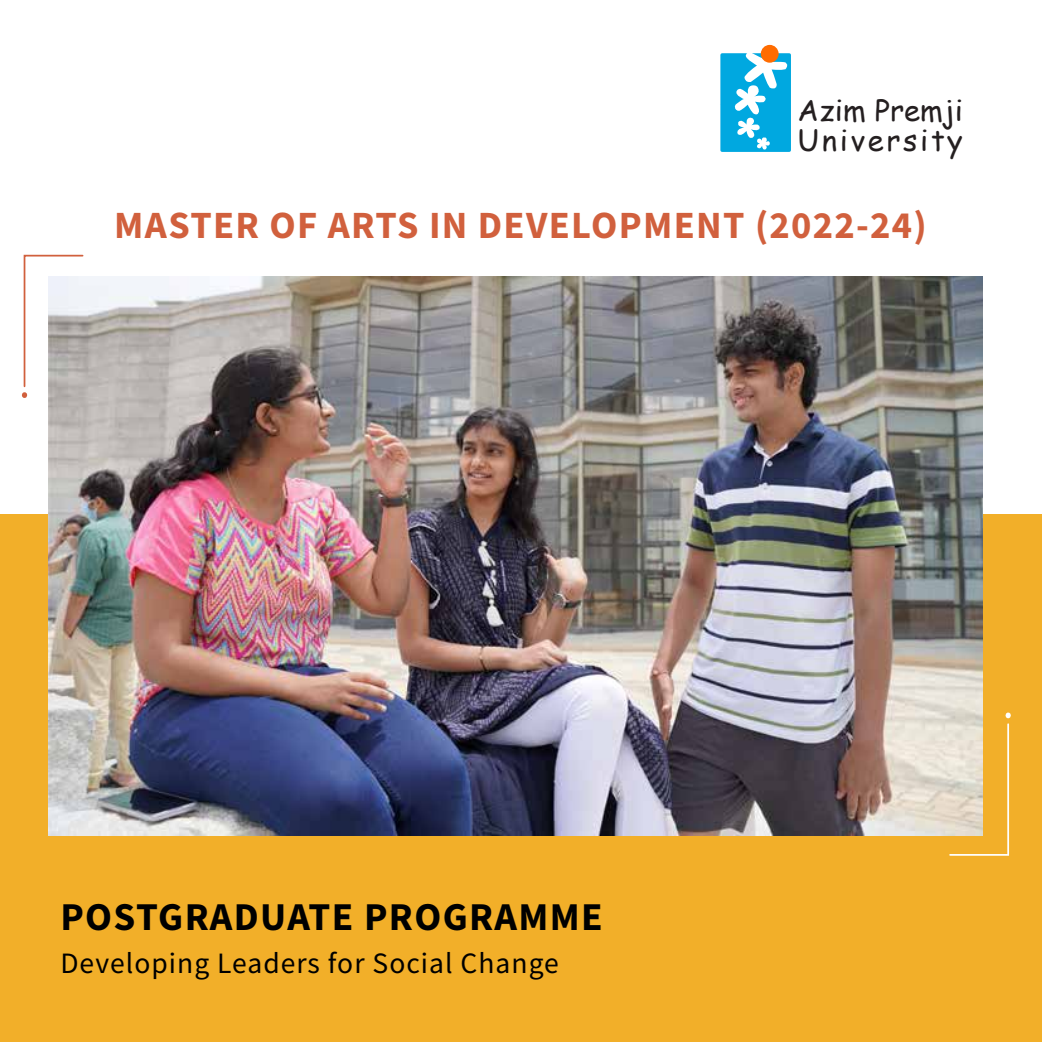
<style>
.page{position:relative;width:1042px;height:1042px;background:#fff}
.page>*{position:absolute;margin:0;border:0;box-sizing:border-box;transform-origin:0 0}
.t1{font:700 39.38px "Source Sans Pro";letter-spacing:.035em;color:#000}
.t2{font:700 38.5px "Source Sans Pro";letter-spacing:.035em;color:#d1603d}
.t3{font:29.57px "Source Sans Pro";letter-spacing:.035em;color:#000}
.t4{font:29.22px/30.6px "Comic Sans MS";letter-spacing:.09em;color:#241f20}
</style>
<div class="page">
<div style="left:0;top:514px;width:1042px;height:528px;background:#f2af29"></div>
<svg style="left:720px;top:52px;width:71px;height:100px"></svg>
<div style="left:761px;top:45px;width:17px;height:18px;background:#ff6c00;border-radius:50%"></div>
<svg style="left:948px;top:723px;width:62px;height:133px"></svg>
<svg style="left:23px;top:254px;width:61px;height:134px"></svg>
<img style="left:48px;top:277px;width:935px;height:558px">
<p class="t4" style="left:797px;top:94px;width:167px">Azim Premji<br>University</p>
<p class="t2" style="left:114px;top:199px;width:814px">MASTER OF ARTS IN DEVELOPMENT (2022-24)</p>
<p class="t1" style="left:60px;top:891px;width:544px">POSTGRADUATE PROGRAMME</p>
<p class="t3" style="left:60px;top:944px;width:500px">Developing Leaders for Social Change</p>
</div>
